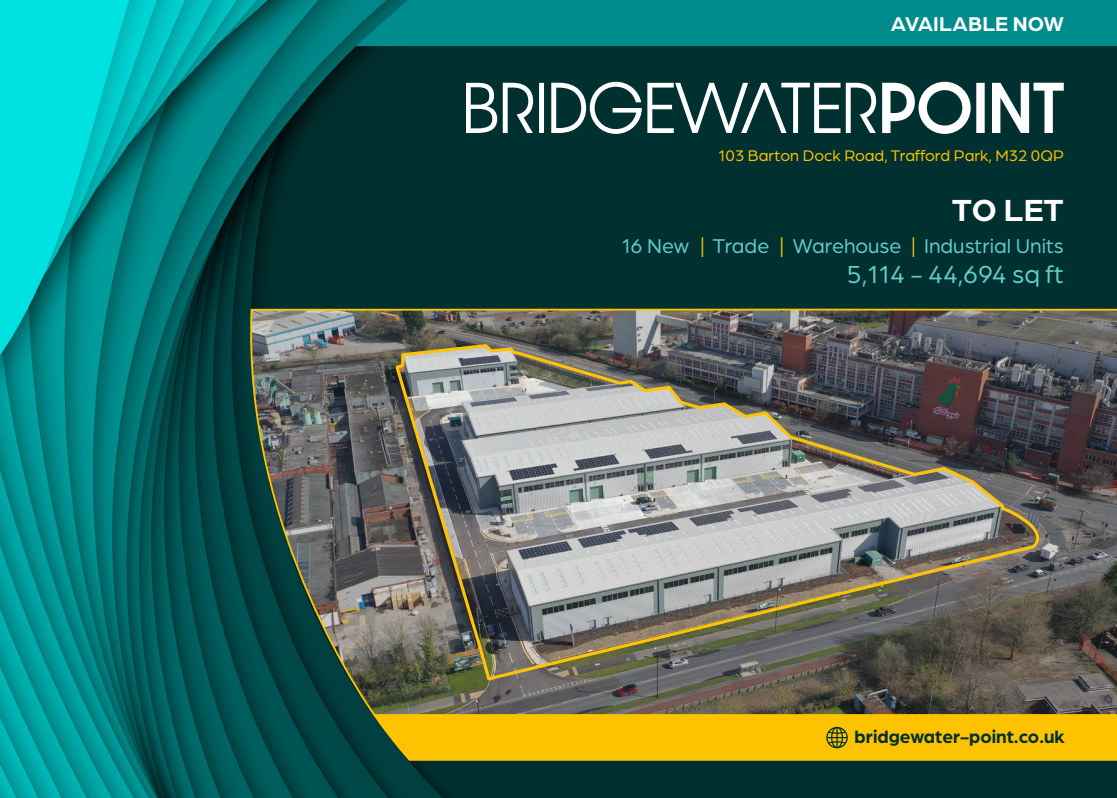
<style>
.page{position:relative;width:1117px;height:798px;background:#fff}
.page>*{position:absolute;margin:0;border:0;box-sizing:border-box;transform-origin:0 0}
.t1{font:700 32.5px "Arboria";color:#fff}
.t2{font:26.25px "Arboria";color:#62cbc9}
.t3{font:21.25px "Arboria";color:#62cbc9}
.t4{font:700 21.25px "Arboria";letter-spacing:.005em;color:#fff}
.t5{font:700 18.75px "Arboria";color:#003030}
.t6{font:16.38px "Arboria";color:#fdc300}
.s1{color:#fdc300}
</style>
<div class="page">
<div style="left:0;top:0;width:1116px;height:797px;background:#003030"></div>
<img style="left:0;top:0;width:863px;height:797px">
<svg style="left:466px;top:82px;width:597px;height:52px"></svg>
<div style="left:356px;top:0;width:760px;height:46px;background:#008c8c"></div>
<img style="left:242px;top:308px;width:874px;height:408px">
<div style="left:373px;top:714px;width:743px;height:46px;background:#fdc300"></div>
<p class="t4" style="left:890px;top:9px;width:174px">AVAILABLE NOW</p>
<p class="t6" style="left:718px;top:145px;width:347px">103 Barton Dock Road, Trafford Park, M32 0QP</p>
<h1 class="t1" style="left:951px;top:188px;width:113px">TO LET</h1>
<p class="t3" style="left:621px;top:232px;width:444px">16 New <span class="s1">|</span> Trade <span class="s1">|</span> Warehouse <span class="s1">|</span> Industrial Units</p>
<p class="t2" style="left:846px;top:257px;width:218px">5,114 - 44,694 sq ft</p>
<p class="t5" style="left:854px;top:723px;width:212px">bridgewater-point.co.uk</p>
</div>
